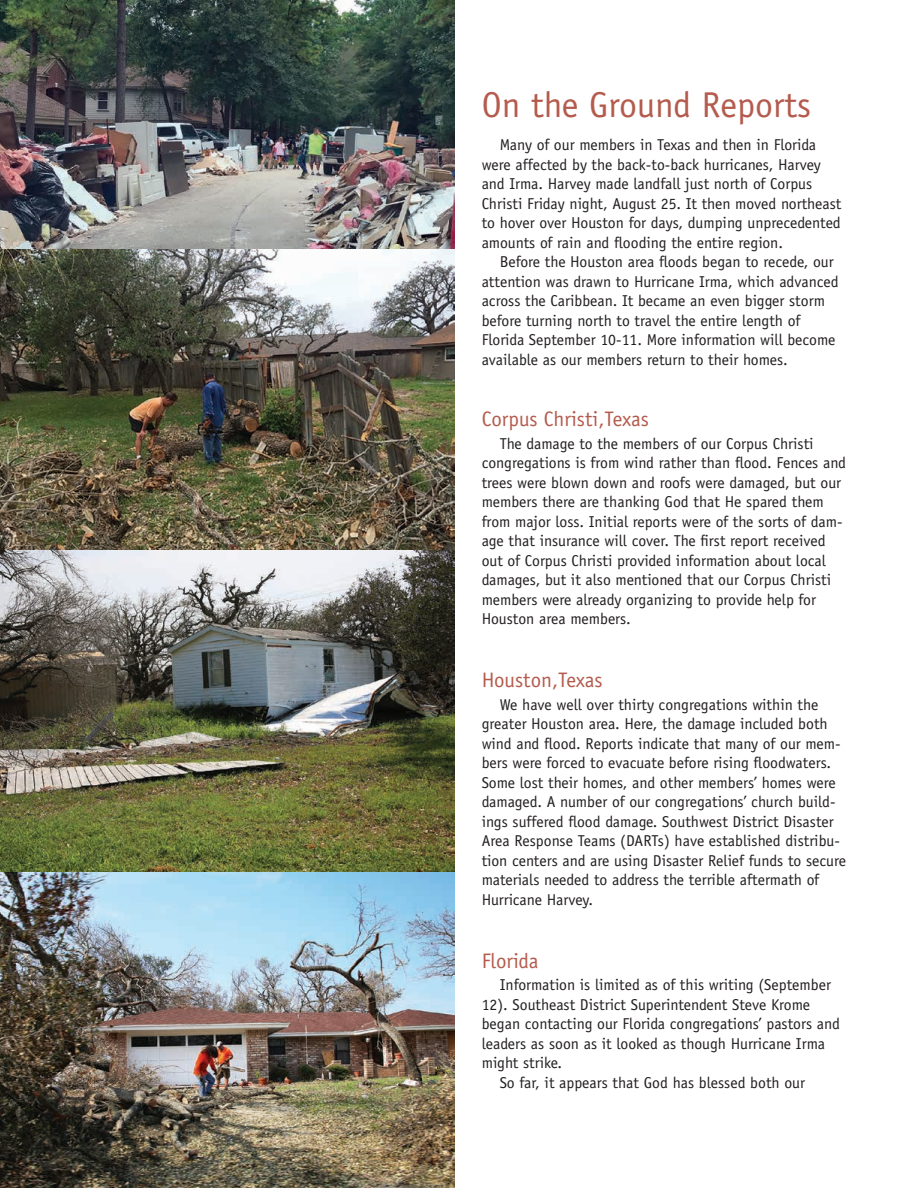
<style>
.page{position:relative;width:918px;height:1188px;background:#fff}
.page>*{position:absolute;margin:0;border:0;box-sizing:border-box;transform-origin:0 0}
.News_Title{font:36px "Officina Sans";color:#b45b4d}
.News_Title-2{font:21px "Officina Sans";color:#b45b4d}
.News{font:15.75px/19.5px "Officina Sans";color:#231f20}
</style>
<div class="page">
<img style="left:0;top:0;width:454px;height:1188px">
<p class="News_Title" style="left:482px;top:84px;width:331px">On the Ground Reports</p>
<p class="News" style="left:482px;top:135px;width:361px;text-indent:18px">Many of our members in Texas and then in Florida were affected by the back-to-back hurricanes, Harvey and Irma. Harvey made landfall just north of Corpus Christi Friday night, August 25. It then moved northeast to hover over Houston for days, dumping unprecedented amounts of rain and flooding the entire region.</p>
<p class="News" style="left:482px;top:252px;width:358px;text-indent:18px">Before the Houston area floods began to recede, our attention was drawn to Hurricane Irma, which advanced across the Caribbean. It became an even bigger storm before turning north to travel the entire length of Florida September 10-11. More information will become available as our members return to their homes.</p>
<p class="News_Title-2" style="left:482px;top:407px;width:169px">Corpus Christi,Texas</p>
<p class="News" style="left:482px;top:434px;width:366px;text-indent:18px">The damage to the members of our Corpus Christi congregations is from wind rather than flood. Fences and trees were blown down and roofs were damaged, but our members there are thanking God that He spared them from major loss. Initial reports were of the sorts of dam&shy;age that insurance will cover. The first report received out of Corpus Christi provided information about local damages, but it also mentioned that our Corpus Christi members were already organizing to provide help for Houston area members.</p>
<p class="News_Title-2" style="left:482px;top:668px;width:122px">Houston,Texas</p>
<p class="News" style="left:482px;top:695px;width:366px;text-indent:18px">We have well over thirty congregations within the greater Houston area. Here, the damage included both wind and flood. Reports indicate that many of our mem&shy;bers were forced to evacuate before rising floodwaters.<br>Some lost their homes, and other members’ homes were damaged. A number of our congregations’ church build&shy;ings suffered flood damage. Southwest District Disaster Area Response Teams (DARTs) have established distribu&shy;tion centers and are using Disaster Relief funds to secure materials needed to address the terrible aftermath of Hurricane Harvey.</p>
<p class="News_Title-2" style="left:482px;top:948px;width:58px">Florida</p>
<p class="News" style="left:482px;top:975px;width:360px;text-indent:18px">Information is limited as of this writing (September 12). Southeast District Superintendent Steve Krome began contacting our Florida congregations’ pastors and leaders as soon as it looked as though Hurricane Irma might strike.</p>
<p class="News" style="left:500px;top:1073px;width:307px">So far, it appears that God has blessed both our</p>
</div>
